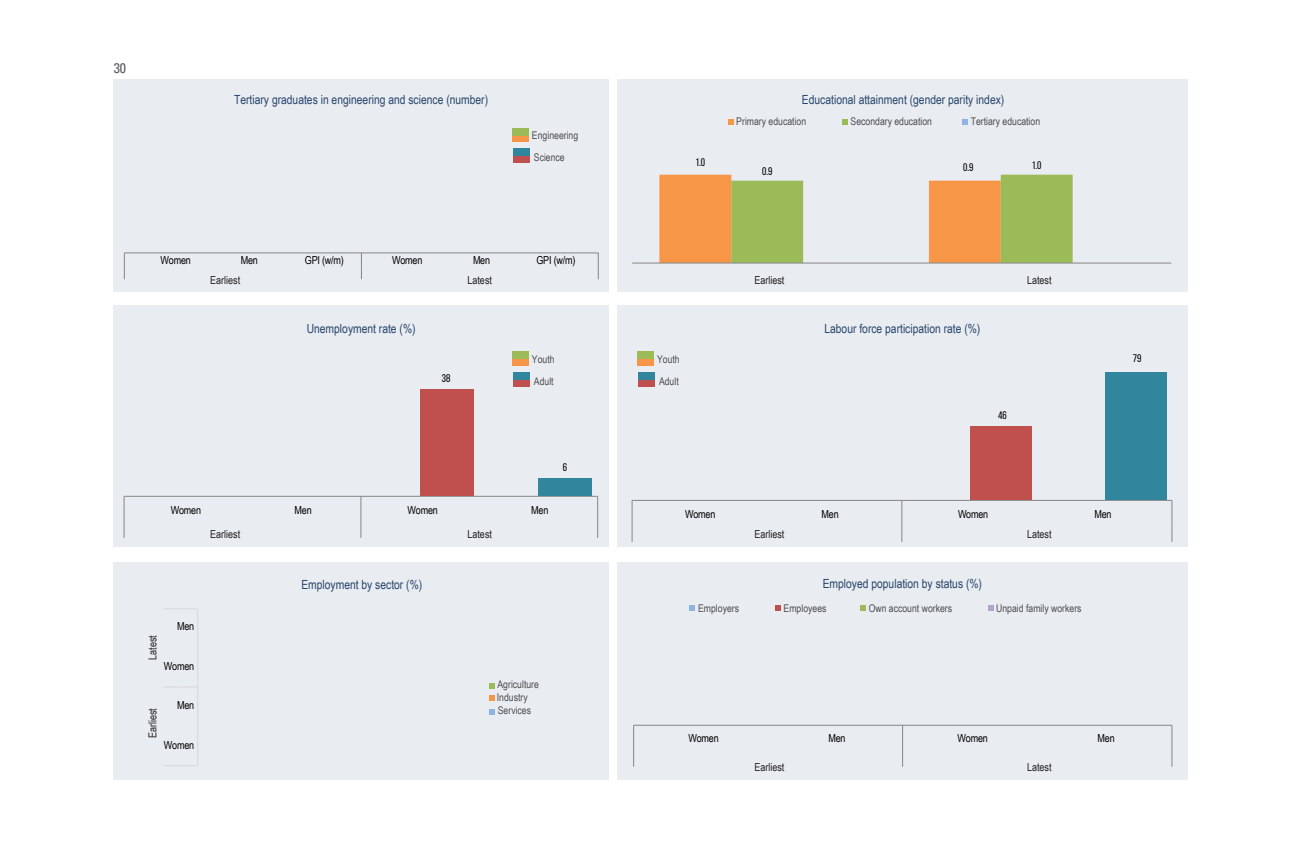
<style>
.page{position:relative;width:1304px;height:862px;background:#fff}
.page>*{position:absolute;margin:0;border:0;box-sizing:border-box;transform-origin:0 0}
.t1{font:condensed 14px "Univers LT Std";color:#58595b}
.t2{font:12.6px "Arial Narrow";color:#27466d}
.t3{font:11px "Arial Narrow";letter-spacing:-.02em;color:#000}
.t4{font:11px "Arial Narrow";color:#231f20}
.t5{font:11px "Bebas Neue";color:#000}
.t6{font:10.6px/22.2px "Arial Narrow";color:#4d4d4f}
</style>
<div class="page">
<div style="left:617px;top:79px;width:571px;height:213px;background:#e9ecf0"></div>
<svg style="left:659px;top:175px;width:414px;height:88px"></svg>
<div style="left:113px;top:562px;width:496px;height:218px;background:#e9ecf0"></div>
<div style="left:617px;top:562px;width:571px;height:218px;background:#e9ecf0"></div>
<hr style="left:197px;top:609px;width:1px;height:156px;background:#d9d9d9">
<svg style="left:164px;top:765px;width:34px;height:1px"></svg>
<svg style="left:164px;top:686px;width:33px;height:1px"></svg>
<svg style="left:164px;top:608px;width:34px;height:1px"></svg>
<svg style="left:489px;top:683px;width:5px;height:5px"></svg>
<svg style="left:489px;top:695px;width:5px;height:6px"></svg>
<svg style="left:489px;top:709px;width:5px;height:5px"></svg>
<div style="left:113px;top:79px;width:496px;height:213px;background:#e9ecf0"></div>
<hr style="left:124px;top:253px;width:474px;height:1px;background:#868686">
<svg style="left:124px;top:253px;width:1px;height:26px"></svg>
<svg style="left:361px;top:254px;width:1px;height:25px"></svg>
<svg style="left:598px;top:253px;width:1px;height:26px"></svg>
<svg style="left:512px;top:135px;width:17px;height:6px"></svg>
<div style="left:512px;top:128px;width:17px;height:7px;background:#9bbb59"></div>
<div style="left:513px;top:155px;width:16px;height:7px;background:#c0504d"></div>
<div style="left:513px;top:148px;width:16px;height:7px;background:#31859c"></div>
<div style="left:617px;top:305px;width:571px;height:242px;background:#e9ecf0"></div>
<div style="left:113px;top:305px;width:496px;height:242px;background:#e9ecf0"></div>
<hr style="left:124px;top:496px;width:474px;height:1px;background:#868686">
<svg style="left:124px;top:496px;width:1px;height:42px"></svg>
<svg style="left:361px;top:496px;width:1px;height:42px"></svg>
<svg style="left:597px;top:496px;width:1px;height:42px"></svg>
<div style="left:512px;top:358px;width:17px;height:7px;background:#f79646"></div>
<div style="left:512px;top:352px;width:17px;height:7px;background:#9bbb59"></div>
<div style="left:513px;top:379px;width:16px;height:7px;background:#c0504d"></div>
<div style="left:513px;top:372px;width:16px;height:7px;background:#31859c"></div>
<hr style="left:632px;top:263px;width:539px;height:1px;background:#868686">
<hr style="left:632px;top:500px;width:540px;height:1px;background:#868686">
<svg style="left:632px;top:500px;width:1px;height:42px"></svg>
<svg style="left:901px;top:501px;width:1px;height:41px"></svg>
<svg style="left:1172px;top:500px;width:1px;height:42px"></svg>
<div style="left:638px;top:358px;width:16px;height:7px;background:#f79646"></div>
<div style="left:638px;top:352px;width:16px;height:7px;background:#9bbb59"></div>
<div style="left:638px;top:379px;width:16px;height:7px;background:#c0504d"></div>
<div style="left:638px;top:372px;width:16px;height:7px;background:#31859c"></div>
<hr style="left:634px;top:725px;width:538px;height:1px;background:#868686">
<svg style="left:633px;top:725px;width:1px;height:42px"></svg>
<svg style="left:902px;top:726px;width:1px;height:41px"></svg>
<svg style="left:1172px;top:725px;width:1px;height:42px"></svg>
<svg style="left:689px;top:605px;width:6px;height:6px"></svg>
<svg style="left:775px;top:605px;width:6px;height:6px"></svg>
<svg style="left:860px;top:605px;width:6px;height:6px"></svg>
<svg style="left:988px;top:605px;width:5px;height:6px"></svg>
<svg style="left:728px;top:120px;width:5px;height:5px"></svg>
<svg style="left:842px;top:120px;width:6px;height:5px"></svg>
<svg style="left:962px;top:120px;width:6px;height:5px"></svg>
<div style="left:1105px;top:372px;width:61px;height:128px;background:#31859c"></div>
<div style="left:970px;top:426px;width:61px;height:74px;background:#c0504d"></div>
<div style="left:420px;top:389px;width:54px;height:107px;background:#c0504d"></div>
<div style="left:538px;top:478px;width:54px;height:18px;background:#31859c"></div>
<p class="t1" style="left:114px;top:59px;width:14px">30</p>
<p class="t2" style="left:234px;top:90px;width:255px">Tertiary graduates in engineering and science (number)</p>
<p class="t6" style="left:532px;top:124px;width:48px">Engineering<br>Science</p>
<p class="t3" style="left:161px;top:252px;width:32px">Women</p>
<p class="t3" style="left:241px;top:252px;width:19px">Men</p>
<p class="t3" style="left:305px;top:252px;width:41px">GPI (w/m)</p>
<p class="t3" style="left:392px;top:252px;width:32px">Women</p>
<p class="t3" style="left:473px;top:252px;width:19px">Men</p>
<p class="t3" style="left:536px;top:252px;width:41px">GPI (w/m)</p>
<p class="t4" style="left:210px;top:272px;width:32px">Earliest</p>
<p class="t4" style="left:467px;top:272px;width:26px">Latest</p>
<p class="t2" style="left:307px;top:319px;width:110px">Unemployment rate (%)</p>
<p class="t5" style="left:442px;top:372px;width:10px">38</p>
<p class="t6" style="left:532px;top:347px;width:24px">Youth<br>Adult</p>
<p class="t3" style="left:171px;top:502px;width:32px">Women</p>
<p class="t3" style="left:295px;top:502px;width:19px">Men</p>
<p class="t3" style="left:408px;top:502px;width:32px">Women</p>
<p class="t3" style="left:531px;top:502px;width:19px">Men</p>
<p class="t4" style="left:210px;top:526px;width:32px">Earliest</p>
<p class="t4" style="left:467px;top:526px;width:26px">Latest</p>
<p class="t5" style="left:563px;top:461px;width:6px">6</p>
<p class="t4" style="left:145px;top:660px;width:26px;rotate:-90deg">Latest</p>
<p class="t3" style="left:177px;top:618px;width:19px">Men</p>
<p class="t3" style="left:164px;top:658px;width:32px">Women</p>
<p class="t4" style="left:145px;top:738px;width:32px;rotate:-90deg">Earliest</p>
<p class="t3" style="left:177px;top:697px;width:19px">Men</p>
<p class="t3" style="left:164px;top:736px;width:32px">Women</p>
<p class="t2" style="left:301px;top:576px;width:122px">Employment by sector (%)</p>
<p class="t6" style="left:497px;top:678px;width:44px;line-height:12.4px">Agriculture<br>Industry</p>
<p class="t6" style="left:498px;top:699px;width:35px">Services</p>
<p class="t5" style="left:696px;top:156px;width:11px">1.0</p>
<p class="t2" style="left:802px;top:90px;width:204px">Educational attainment (gender parity index)</p>
<p class="t6" style="left:736px;top:110px;width:71px">Primary education</p>
<p class="t6" style="left:851px;top:110px;width:83px">Secondary education</p>
<p class="t6" style="left:971px;top:110px;width:71px">Tertiary education</p>
<p class="t5" style="left:762px;top:165px;width:12px">0.9</p>
<p class="t5" style="left:963px;top:161px;width:12px">0.9</p>
<p class="t5" style="left:1032px;top:159px;width:11px">1.0</p>
<p class="t6" style="left:657px;top:347px;width:24px">Youth<br>Adult</p>
<p class="t4" style="left:754px;top:272px;width:32px">Earliest</p>
<p class="t4" style="left:1027px;top:272px;width:26px">Latest</p>
<p class="t2" style="left:824px;top:319px;width:157px">Labour force participation rate (%)</p>
<p class="t5" style="left:998px;top:409px;width:10px">46</p>
<p class="t5" style="left:1133px;top:353px;width:10px">79</p>
<p class="t3" style="left:685px;top:506px;width:32px">Women</p>
<p class="t3" style="left:822px;top:506px;width:19px">Men</p>
<p class="t3" style="left:958px;top:506px;width:32px">Women</p>
<p class="t3" style="left:1094px;top:506px;width:19px">Men</p>
<p class="t4" style="left:754px;top:526px;width:32px">Earliest</p>
<p class="t4" style="left:1027px;top:526px;width:26px">Latest</p>
<p class="t2" style="left:823px;top:574px;width:161px">Employed population by status (%)</p>
<p class="t6" style="left:698px;top:597px;width:43px">Employers</p>
<p class="t6" style="left:784px;top:597px;width:44px">Employees</p>
<p class="t6" style="left:869px;top:597px;width:85px">Own account workers</p>
<p class="t6" style="left:996px;top:597px;width:87px">Unpaid family workers</p>
<p class="t3" style="left:688px;top:730px;width:32px">Women</p>
<p class="t3" style="left:828px;top:730px;width:19px">Men</p>
<p class="t3" style="left:958px;top:730px;width:32px">Women</p>
<p class="t3" style="left:1097px;top:730px;width:19px">Men</p>
<p class="t4" style="left:754px;top:758px;width:32px">Earliest</p>
<p class="t4" style="left:1027px;top:758px;width:26px">Latest</p>
</div>
